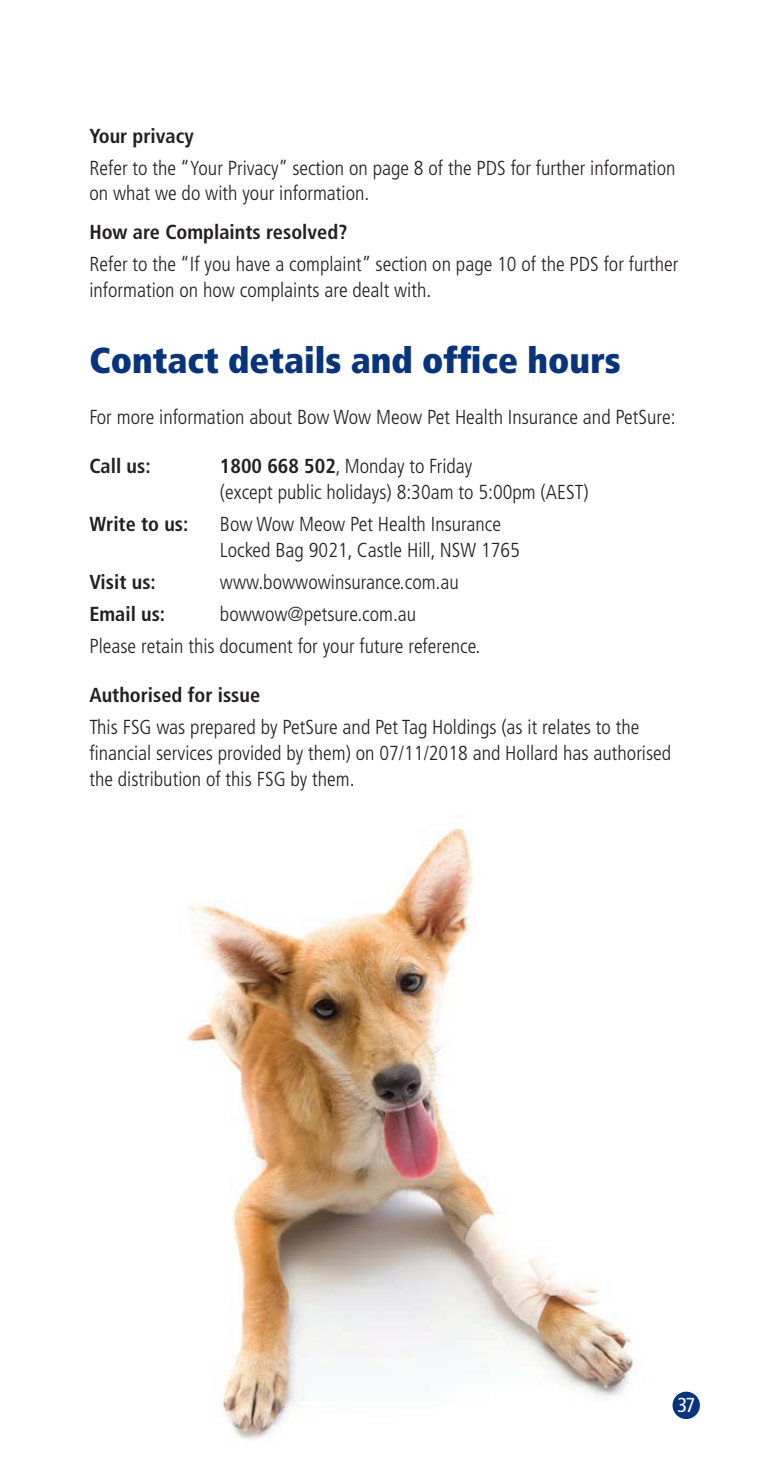
<style>
.page{position:relative;width:766px;height:1467px;background:#fff}
.page>*{position:absolute;margin:0;border:0;box-sizing:border-box;transform-origin:0 0}
.t1{font:900 condensed 36px "Frutiger";color:#08347b}
.t2{font:300 condensed 20.25px/25.9px "Frutiger";color:#231f20}
.t3{font:700 condensed 20.25px "Frutiger";color:#231f20}
.t4{font:condensed 20.25px "Frutiger";color:#fff}
.s1{font-weight:700}
</style>
<div class="page">
<img style="left:187px;top:827px;width:513px;height:613px">
<div style="left:672px;top:1392px;width:27px;height:27px;background:#08347b;border-radius:50%"></div>
<p class="t3" style="left:89px;top:124px;width:106px">Your privacy</p>
<p class="t2" style="left:89px;top:155px;width:587px">Refer to the “Your Privacy” section on page 8 of the PDS for further information on what we do with your information.</p>
<p class="t3" style="left:89px;top:220px;width:260px">How are Complaints resolved?</p>
<p class="t2" style="left:89px;top:251px;width:590px">Refer to the “If you have a complaint” section on page 10 of the PDS for further information on how complaints are dealt with.</p>
<h1 class="t1" style="left:89px;top:339px;width:533px">Contact details and office hours</h1>
<p class="t2" style="left:89px;top:405px;width:587px">For more information about Bow Wow Meow Pet Health Insurance and PetSure:</p>
<p class="t3" style="left:89px;top:454px;width:63px">Call us:</p>
<p class="t2" style="left:220px;top:453px;width:370px"><span class="s1">1800 668 502</span>, Monday to Friday<br>(except public holidays) 8:30am to 5:00pm (AEST)</p>
<p class="t3" style="left:89px;top:512px;width:101px">Write to us:</p>
<p class="t2" style="left:220px;top:511px;width:301px">Bow Wow Meow Pet Health Insurance<br>Locked Bag 9021, Castle Hill, NSW 1765</p>
<p class="t3" style="left:89px;top:570px;width:68px">Visit us:</p>
<p class="t2" style="left:220px;top:569px;width:240px">www.bowwowinsurance.com.au</p>
<p class="t3" style="left:89px;top:602px;width:77px">Email us:</p>
<p class="t2" style="left:89px;top:598px;width:392px;line-height:32.2px;text-indent:130px">bowwow@petsure.com.au<br>Please retain this document for your future reference.</p>
<p class="t3" style="left:89px;top:683px;width:172px">Authorised for issue</p>
<p class="t2" style="left:89px;top:714px;width:583px">This FSG was prepared by PetSure and Pet Tag Holdings (as it relates to the financial services provided by them) on 07/11/2018 and Hollard has authorised the distribution of this FSG by them.</p>
<p class="t4" style="left:677px;top:1394px;width:19px">37</p>
</div>
